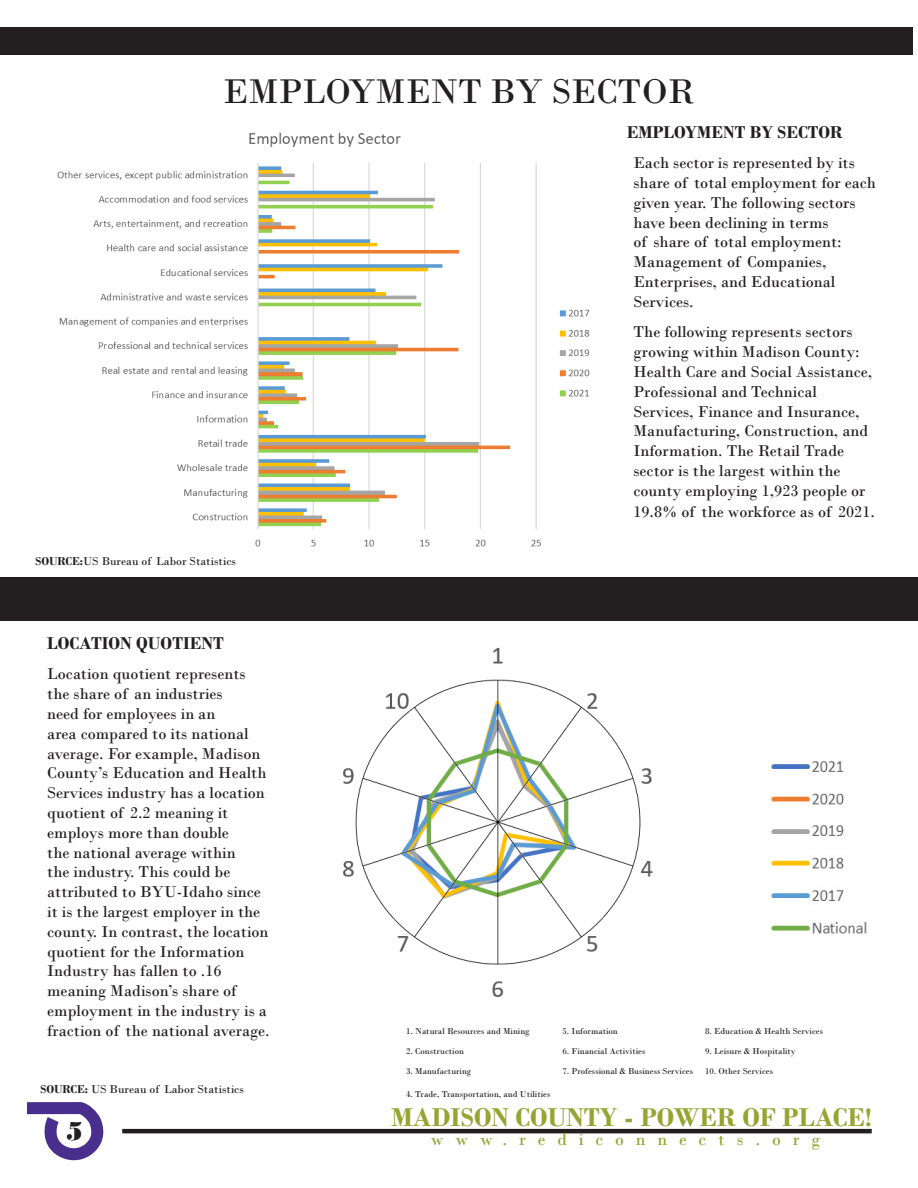
<style>
.page{position:relative;width:918px;height:1188px;background:#fff}
.page>*{position:absolute;margin:0;border:0;box-sizing:border-box;transform-origin:0 0}
.t1{font:36px "Bodoni";color:#231f20}
.t2{font:700 27px "Bodoni";color:#95a532}
.t3{font:27px "Bodoni MT Black";color:#231f20}
.t4{font:700 18px "Bodoni";color:#231f20}
.t5{font:18px "Bodoni";letter-spacing:.66em;color:#95a532}
.t6{font:16.5px/19.8px "Bodoni";color:#231f20}
.t7{font:12px "Bodoni";color:#231f20}
.t8{font:9px "Bodoni";color:#231f20}
.s1{font-weight:700}
</style>
<div class="page">
<svg style="left:27px;top:1102px;width:77px;height:59px"></svg>
<hr style="left:122px;top:1129px;width:750px;height:4px;background:#231f20">
<div style="left:0;top:27px;width:913px;height:27px;background:#231f20"></div>
<img style="left:771px;top:761px;width:96px;height:173px">
<div style="left:1px;top:577px;width:917px;height:44px;background:#231f20"></div>
<img style="left:57px;top:132px;width:533px;height:415px">
<img style="left:343px;top:647px;width:310px;height:350px">
<p class="t1" style="left:223px;top:70px;width:473px">EMPLOYMENT BY SECTOR</p>
<p class="t7" style="left:36px;top:554px;width:202px"><span class="s1">SOURCE:</span>US Bureau of Labor Statistics</p>
<p class="t4" style="left:47px;top:632px;width:178px">LOCATION QUOTIENT</p>
<p class="t6" style="left:47px;top:664px;width:224px">Location quotient represents the share of an industries<br>need for employees in an<br>area compared to its national average. For example, Madison<br>County’s Education and Health<br>Services industry has a location quotient of 2.2 meaning it employs more than double<br>the national average within<br>the industry. This could be attributed to BYU-Idaho since it is the largest employer in the county. In contrast, the location quotient for the Information<br>Industry has fallen to .16 meaning Madison’s share of employment in the industry is a fraction of the national average.</p>
<p class="t7" style="left:40px;top:1082px;width:205px"><span class="s1">SOURCE:</span> US Bureau of Labor Statistics</p>
<h2 class="t3" style="left:66px;top:1115px;width:19px">5</h2>
<p class="t4" style="left:627px;top:121px;width:217px">EMPLOYMENT BY SECTOR</p>
<p class="t6" style="left:633px;top:153px;width:244px">Each sector is represented by its share of total employment for each given year. The following sectors have been declining in terms<br>of share of total employment:<br>Management of Companies,<br>Enterprises, and Educational<br>Services.</p>
<p class="t6" style="left:633px;top:322px;width:240px">The following represents sectors growing within Madison County:<br>Health Care and Social Assistance,<br>Professional and Technical<br>Services, Finance and Insurance,<br>Manufacturing, Construction, and<br>Information. The Retail Trade sector is the largest within the county employing 1,923 people or</p>
<p class="t6" style="left:633px;top:502px;width:243px">19.8% of the workforce as of 2021.</p>
<p class="t8" style="left:406px;top:1025px;width:125px">1. Natural Resources and Mining</p>
<p class="t8" style="left:563px;top:1025px;width:57px">5. Information</p>
<p class="t8" style="left:705px;top:1025px;width:120px">8. Education &amp; Health Services</p>
<p class="t8" style="left:406px;top:1046px;width:59px">2. Construction</p>
<p class="t8" style="left:563px;top:1046px;width:84px">6. Financial Activities</p>
<p class="t8" style="left:705px;top:1046px;width:92px">9. Leisure &amp; Hospitality</p>
<p class="t8" style="left:406px;top:1066px;width:67px">3. Manufacturing</p>
<p class="t8" style="left:563px;top:1066px;width:132px">7. Professional &amp; Business Services</p>
<p class="t8" style="left:705px;top:1066px;width:70px">10. Other Services</p>
<p class="t8" style="left:406px;top:1089px;width:146px">4. Trade, Transportation, and Utilities</p>
<h2 class="t2" style="left:391px;top:1101px;width:483px">MADISON COUNTY - POWER OF PLACE!</h2>
<p class="t5" style="left:431px;top:1129px;width:391px">www.rediconnects.org</p>
</div>
